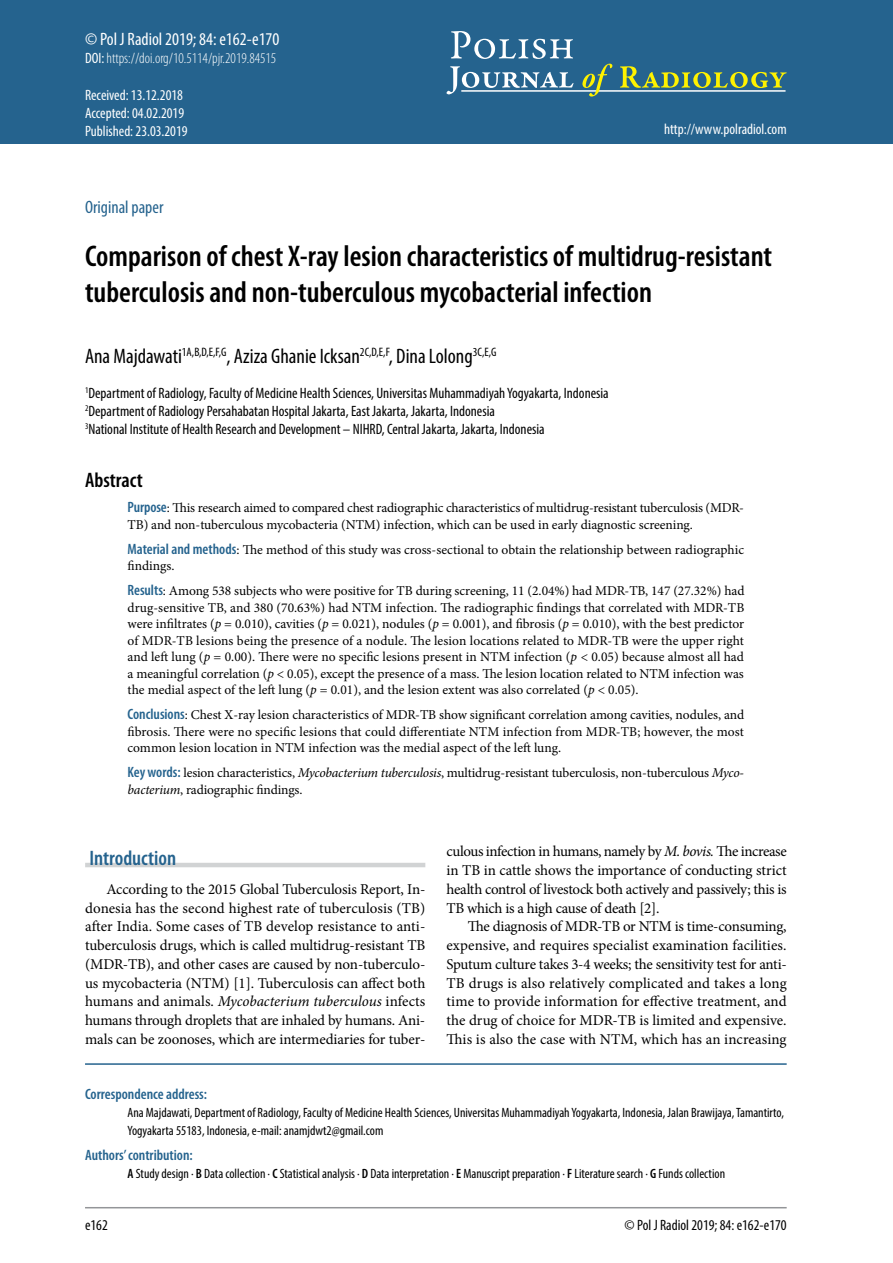
<style>
.page{position:relative;width:893px;height:1263px;background:#fff}
.page>*{position:absolute;margin:0;border:0;box-sizing:border-box;transform-origin:0 0}
.t1{font:600 condensed 30px/36px "Myriad Pro";color:#000}
.t2{font:condensed 21px "Myriad Pro";color:#000}
.t3{font:600 condensed 21px "Myriad Pro";color:#25638e}
.t4{font:600 condensed 21px "Myriad Pro";color:#000}
.t5{font:condensed 18px "Myriad Pro";color:#fff}
.t6{font:condensed 18px "Myriad Pro";color:#25638e}
.t7{font:15px/18.8px "Minion Pro";letter-spacing:-.01em;color:#000;text-align:justify}
.t8{font:condensed 15px/18px "Myriad Pro";color:#000}
.t9{font:condensed 15px/18px "Myriad Pro";color:#fff}
.t10{font:600 condensed 15px "Myriad Pro";color:#25638e}
.t11{font:300 condensed 15px "Myriad Pro";color:#fff}
.t12{font:13.5px/16.5px "Minion Pro";letter-spacing:-.01em;color:#000}
.t13{font:condensed 13.5px/18px "Myriad Pro";color:#000}
.s1{font-weight:400}
.s2{font-family:"Myriad Pro";font-weight:600;font-stretch:condensed;font-size:15px;color:#25638e}
.s3{font-style:italic}
.s4{font-weight:600}
</style>
<div class="page">
<hr style="left:85px;top:1207px;width:702px;height:1px;background:#939598">
<div style="left:0;top:0;width:893px;height:144px;background:#25638e"></div>
<svg style="left:451px;top:31px;width:122px;height:28px"></svg>
<svg style="left:446px;top:66px;width:127px;height:28px"></svg>
<hr style="left:461px;top:90px;width:324px;height:2px;background:#fff">
<svg style="left:582px;top:64px;width:30px;height:33px"></svg>
<svg style="left:620px;top:66px;width:167px;height:22px"></svg>
<hr style="left:85px;top:1063px;width:702px;height:2px;background:#25638e">
<hr style="left:85px;top:863px;width:340px;height:4px;background:#d1d3d4">
<h3 class="t5" style="left:85px;top:28px;width:196px">© Pol J Radiol 2019; 84: e162-e170</h3>
<p class="t11" style="left:85px;top:49px;width:193px"><span class="s1">DOI:</span> https://doi.org/10.5114/pjr.2019.84515</p>
<p class="t9" style="left:85px;top:86px;width:104px">Received: 13.12.2018<br>Accepted: 04.02.2019<br>Published: 23.03.2019</p>
<p class="t9" style="left:664px;top:120px;width:124px">http://www.polradiol.com</p>
<h3 class="t6" style="left:85px;top:197px;width:80px">Original paper</h3>
<h1 class="t1" style="left:85px;top:238px;width:689px">Comparison of chest X-ray lesion characteristics of multidrug-resistant tuberculosis and non-tuberculous mycobacterial infection</h1>
<h2 class="t2" style="left:85px;top:344px;width:413px">Ana Majdawati<sup>1A,B,D,E,F,G</sup>, Aziza Ghanie Icksan<sup>2C,D,E,F</sup>, Dina Lolong<sup>3C,E,G</sup></h2>
<p class="t8" style="left:85px;top:384px;width:525px"><sup>1</sup>Department of Radiology, Faculty of Medicine Health Sciences, Universitas Muhammadiyah Yogyakarta, Indonesia<br><sup>2</sup>Department of Radiology Persahabatan Hospital Jakarta, East Jakarta, Jakarta, Indonesia<br><sup>3</sup>National Institute of Health Research and Development – NIHRD, Central Jakarta, Jakarta, Indonesia</p>
<h2 class="t4" style="left:85px;top:467px;width:59px">Abstract</h2>
<p class="t12" style="left:128px;top:500px;width:618px"><span class="s2">Purpose</span>: This research aimed to compared chest radiographic characteristics of multidrug-resistant tuberculosis (MDR-<br>TB) and non-tuberculous mycobacteria (NTM) infection, which can be used in early diagnostic screening.</p>
<p class="t12" style="left:128px;top:541px;width:618px"><span class="s2">Material and methods</span>: The method of this study was cross-sectional to obtain the relationship between radiographic findings.</p>
<p class="t12" style="left:128px;top:583px;width:618px;text-align:justify"><span class="s2">Results</span>: Among 538 subjects who were positive for TB during screening, 11 (2.04%) had MDR-TB, 147 (27.32%) had drug-sensitive TB, and 380 (70.63%) had NTM infection. The radiographic findings that correlated with MDR-TB were infiltrates (<span class="s3">p</span> = 0.010), cavities (<span class="s3">p</span> = 0.021), nodules (<span class="s3">p</span> = 0.001), and fibrosis (<span class="s3">p</span> = 0.010), with the best predictor of MDR-TB lesions being the presence of a nodule. The lesion locations related to MDR-TB were the upper right and left lung (<span class="s3">p</span> = 0.00). There were no specific lesions present in NTM infection (<span class="s3">p</span> &lt; 0.05) because almost all had a meaningful correlation (<span class="s3">p</span> &lt; 0.05), except the presence of a mass. The lesion location related to NTM infection was the medial aspect of the left lung (<span class="s3">p</span> = 0.01), and the lesion extent was also correlated (<span class="s3">p</span> &lt; 0.05).</p>
<p class="t12" style="left:128px;top:707px;width:618px;text-align:justify"><span class="s2">Conclusions</span>: Chest X-ray lesion characteristics of MDR-TB show significant correlation among cavities, nodules, and fibrosis. There were no specific lesions that could differentiate NTM infection from MDR-TB; however, the most common lesion location in NTM infection was the medial aspect of the left lung.</p>
<p class="t12" style="left:128px;top:765px;width:618px"><span class="s2">Key words:</span> lesion characteristics, <span class="s3">Mycobacterium tuberculosis</span>, multidrug-resistant tuberculosis, non-tuberculous <span class="s3">Myco&shy;bacterium</span>, radiographic findings.</p>
<h2 class="t3" style="left:89px;top:845px;width:88px">Introduction</h2>
<p class="t7" style="left:85px;top:880px;width:342px;text-indent:21px">According to the 2015 Global Tuberculosis Report, In&shy;donesia has the second highest rate of tuberculosis (TB) after India. Some cases of TB develop resistance to anti&shy;tuberculosis drugs, which is called multidrug-resistant TB (MDR-TB), and other cases are caused by non-tuberculo&shy;us mycobacteria (NTM) [1]. Tuberculosis can affect both humans and animals. <span class="s3">Mycobacterium tuberculous</span> infects humans through droplets that are inhaled by humans. Ani&shy;mals can be zoonoses, which are intermediaries for tuber-</p>
<p class="t7" style="left:446px;top:842px;width:342px">culous infection in humans, namely by <span class="s3">M. bovis.</span> The increase in TB in cattle shows the importance of conducting strict health control of livestock both actively and passively; this is TB which is a high cause of death [2].</p>
<p class="t7" style="left:446px;top:917px;width:342px;text-indent:21px">The diagnosis of MDR-TB or NTM is time-consuming, expensive, and requires specialist examination facilities.<br>Sputum culture takes 3-4 weeks; the sensitivity test for anti-TB drugs is also relatively complicated and takes a long time to provide information for effective treatment, and the drug of choice for MDR-TB is limited and expensive.<br>This is also the case with NTM, which has an increasing</p>
<p class="t10" style="left:85px;top:1084px;width:124px">Correspondence address:</p>
<p class="t13" style="left:128px;top:1103px;width:658px">Ana Majdawati, Department of Radiology, Faculty of Medicine Health Sciences, Universitas Muhammadiyah Yogyakarta, Indonesia, Jalan Brawijaya, Tamantirto,<br>Yogyakarta 55183, Indonesia, e-mail: anamjdwt2@gmail.com</p>
<p class="t10" style="left:85px;top:1145px;width:109px">Authors’ contribution:</p>
<p class="t13" style="left:128px;top:1164px;width:599px"><span class="s4">A</span> Study design ∙ <span class="s4">B</span> Data collection ∙ <span class="s4">C</span> Statistical analysis ∙ <span class="s4">D</span> Data interpretation ∙ <span class="s4">E</span> Manuscript preparation ∙ <span class="s4">F</span> Literature search ∙ <span class="s4">G</span> Funds collection</p>
<p class="t8" style="left:85px;top:1216px;width:24px">e162</p>
<p class="t8" style="left:625px;top:1216px;width:164px">© Pol J Radiol 2019; 84: e162-e170</p>
</div>
